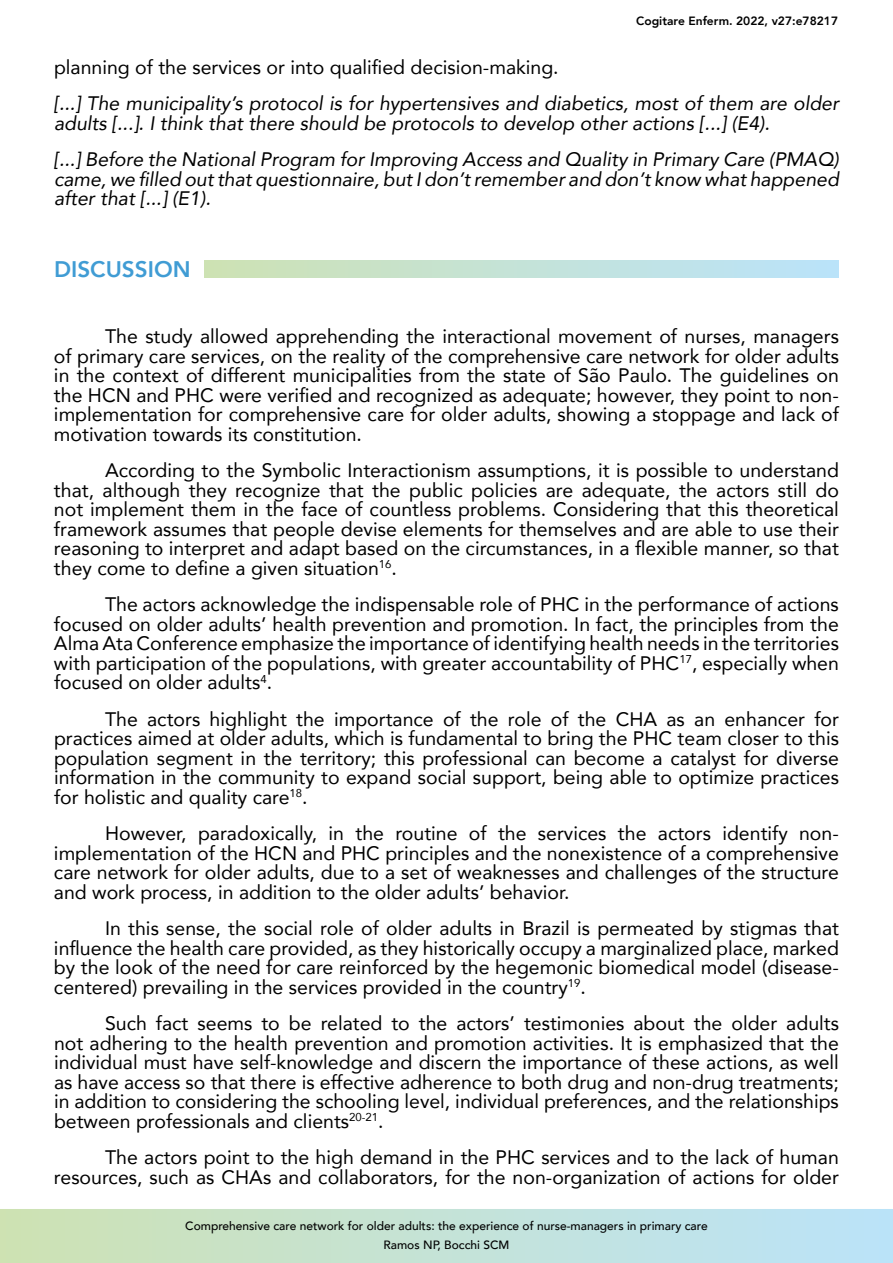
<style>
.page{position:relative;width:893px;height:1263px;background:#fff}
.page>*{position:absolute;margin:0;border:0;box-sizing:border-box;transform-origin:0 0}
.t1{font:800 22.5px "Avenir";color:#409cd4}
.t2{font:19.5px/19.5px "Avenir";color:#000;text-align:justify}
.t3{font:italic 19.5px/19.5px "Avenir";color:#000}
.t4{font:500 12px/18.6px "Avenir";color:#000;text-align:center}
.t5{font:800 12px "Avenir";color:#000}
</style>
<div class="page">
<svg style="left:0;top:1209px;width:893px;height:54px;background:#c4e2d6"></svg>
<div style="left:204px;top:261px;width:635px;height:16px;background:linear-gradient(to right,#cee2b4,#bae3fb)"></div>
<p class="t5" style="left:636px;top:12px;width:203px">Cogitare Enferm. 2022, v27:e78217</p>
<p class="t2" style="left:54px;top:56px;width:506px">planning of the services or into qualified decision-making.</p>
<p class="t3" style="left:54px;top:93px;width:786px">[...] The municipality’s protocol is for hypertensives and diabetics, most of them are older adults [...]. I think that there should be protocols to develop other actions [...] (E4).</p>
<p class="t3" style="left:54px;top:149px;width:786px;text-align:justify">[...] Before the National Program for Improving Access and Quality in Primary Care (PMAQ) came, we filled out that questionnaire, but I don’t remember and don’t know what happened after that [...] (E1).</p>
<p class="t1" style="left:54px;top:252px;width:138px">DISCUSSION</p>
<p class="t2" style="left:54px;top:326px;width:786px;text-indent:51px">The study allowed apprehending the interactional movement of nurses, managers of primary care services, on the reality of the comprehensive care network for older adults in the context of different municipalities from the state of São Paulo. The guidelines on the HCN and PHC were verified and recognized as adequate; however, they point to non&shy;implementation for comprehensive care for older adults, showing a stoppage and lack of motivation towards its constitution.</p>
<p class="t2" style="left:54px;top:460px;width:787px;text-indent:51px">According to the Symbolic Interactionism assumptions, it is possible to understand that, although they recognize that the public policies are adequate, the actors still do not implement them in the face of countless problems. Considering that this theoretical framework assumes that people devise elements for themselves and are able to use their reasoning to interpret and adapt based on the circumstances, in a flexible manner, so that they come to define a given situation<sup>16</sup>.</p>
<p class="t2" style="left:54px;top:594px;width:786px;text-indent:51px">The actors acknowledge the indispensable role of PHC in the performance of actions focused on older adults’ health prevention and promotion. In fact, the principles from the Alma Ata Conference emphasize the importance of identifying health needs in the territories with participation of the populations, with greater accountability of PHC<sup>17</sup>, especially when focused on older adults<sup>4</sup>.</p>
<p class="t2" style="left:54px;top:708px;width:786px;text-indent:51px">The actors highlight the importance of the role of the CHA as an enhancer for practices aimed at older adults, which is fundamental to bring the PHC team closer to this population segment in the territory; this professional can become a catalyst for diverse information in the community to expand social support, being able to optimize practices for holistic and quality care<sup>18</sup>.</p>
<p class="t2" style="left:54px;top:823px;width:786px;text-indent:51px">However, paradoxically, in the routine of the services the actors identify non&shy;implementation of the HCN and PHC principles and the nonexistence of a comprehensive care network for older adults, due to a set of weaknesses and challenges of the structure and work process, in addition to the older adults’ behavior.</p>
<p class="t2" style="left:54px;top:918px;width:786px;text-indent:51px">In this sense, the social role of older adults in Brazil is permeated by stigmas that influence the health care provided, as they historically occupy a marginalized place, marked by the look of the need for care reinforced by the hegemonic biomedical model (disease&shy;centered) prevailing in the services provided in the country<sup>19</sup>.</p>
<p class="t2" style="left:54px;top:1013px;width:786px;text-indent:51px">Such fact seems to be related to the actors’ testimonies about the older adults not adhering to the health prevention and promotion activities. It is emphasized that the individual must have self-knowledge and discern the importance of these actions, as well as have access so that there is effective adherence to both drug and non-drug treatments; in addition to considering the schooling level, individual preferences, and the relationships between professionals and clients<sup>20-21</sup>.</p>
<p class="t2" style="left:54px;top:1147px;width:786px;text-align:right">The actors point to the high demand in the PHC services and to the lack of human resources, such as CHAs and collaborators, for the non-organization of actions for older</p>
<p class="t4" style="left:185px;top:1216px;width:524px">Comprehensive care network for older adults: the experience of nurse-managers in primary care<br>Ramos NP, Bocchi SCM</p>
</div>
